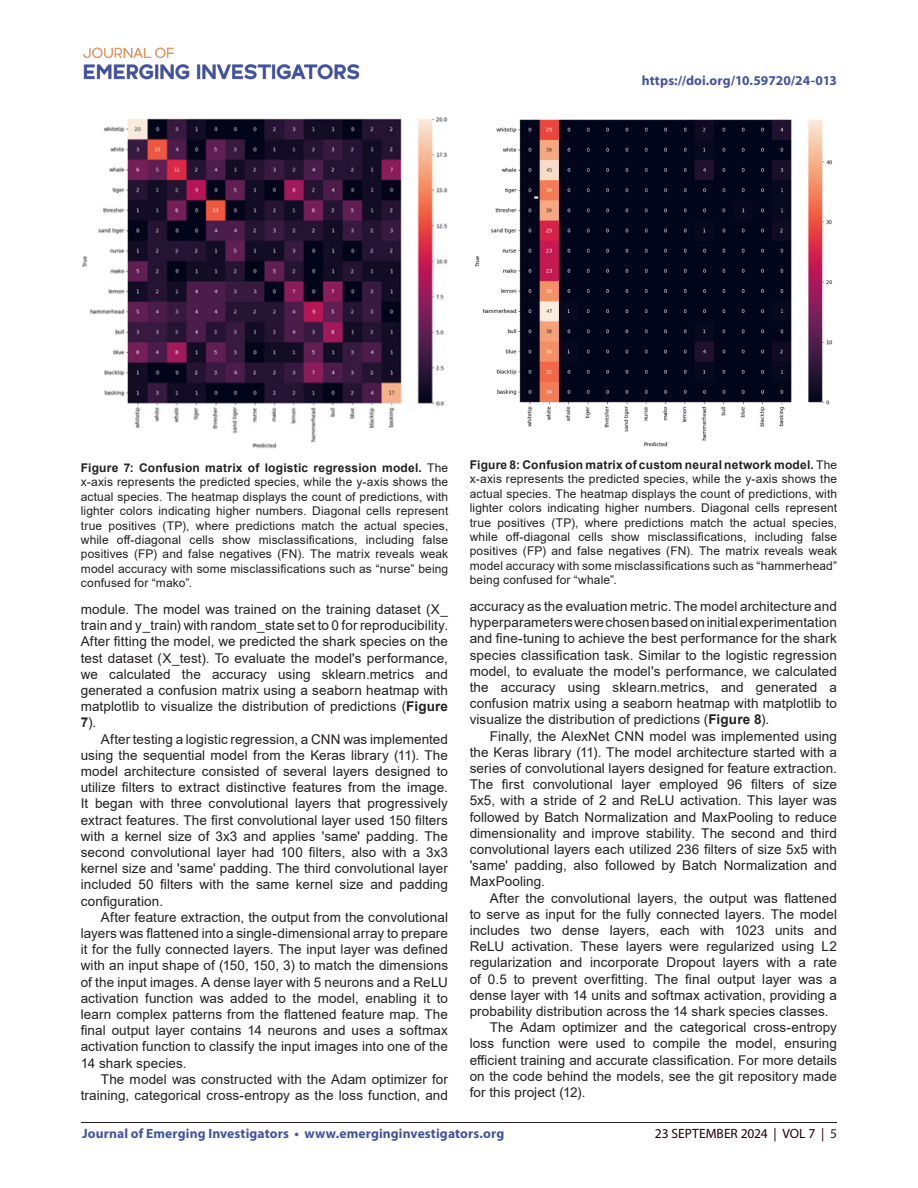
<style>
.page{position:relative;width:918px;height:1188px;background:#fff}
.page>*{position:absolute;margin:0;border:0;box-sizing:border-box;transform-origin:0 0}
.t1{font:13.5px/16.2px "Arial";letter-spacing:.005em;color:#231f20;text-align:justify}
.t2{font:700 13.5px "Myriad Pro";letter-spacing:.01em;color:#42549e}
.t3{font:13.5px "Myriad Pro";color:#230000}
.t4{font:12px/14.4px "Arial";letter-spacing:.01em;color:#231f20;text-align:justify}
.s1{font-weight:700}
.s2{color:#231f20}
</style>
<div class="page">
<hr style="left:81px;top:1122px;width:756px;height:1px;background:#231f20">
<img style="left:83px;top:47px;width:277px;height:33px">
<img style="left:82px;top:117px;width:366px;height:332px">
<img style="left:475px;top:119px;width:358px;height:328px">
<p class="t2" style="left:642px;top:72px;width:197px">https://doi.org/10.59720/24-013</p>
<p class="t4" style="left:81px;top:461px;width:369px"><span class="s1">Figure 7: Confusion matrix of logistic regression model.</span> The x-axis represents the predicted species, while the y-axis shows the actual species. The heatmap displays the count of predictions, with lighter colors indicating higher numbers. Diagonal cells represent true positives (TP), where predictions match the actual species, while off-diagonal cells show misclassifications, including false positives (FP) and false negatives (FN). The matrix reveals weak model accuracy with some misclassifications such as “nurse” being confused for “mako”.</p>
<p class="t4" style="left:470px;top:458px;width:369px"><span class="s1">Figure 8: Confusion matrix of custom neural network model.</span> The x-axis represents the predicted species, while the y-axis shows the actual species. The heatmap displays the count of predictions, with lighter colors indicating higher numbers. Diagonal cells represent true positives (TP), where predictions match the actual species, while off-diagonal cells show misclassifications, including false positives (FP) and false negatives (FN). The matrix reveals weak model accuracy with some misclassifications such as “hammerhead” being confused for “whale”.</p>
<p class="t1" style="left:81px;top:601px;width:369px">module. The model was trained on the training dataset (X_ train and y_train) with random_state set to 0 for reproducibility.<br>After fitting the model, we predicted the shark species on the test dataset (X_test). To evaluate the model's performance, we calculated the accuracy using sklearn.metrics and generated a confusion matrix using a seaborn heatmap with matplotlib to visualize the distribution of predictions (<span class="s1">Figure 7</span>).</p>
<p class="t1" style="left:81px;top:731px;width:369px;text-indent:20px">After testing a logistic regression, a CNN was implemented using the sequential model from the Keras library (11). The model architecture consisted of several layers designed to utilize filters to extract distinctive features from the image.<br>It began with three convolutional layers that progressively extract features. The first convolutional layer used 150 filters with a kernel size of 3x3 and applies 'same' padding. The second convolutional layer had 100 filters, also with a 3x3 kernel size and 'same' padding. The third convolutional layer included 50 filters with the same kernel size and padding configuration.</p>
<p class="t1" style="left:81px;top:909px;width:369px;text-indent:20px">After feature extraction, the output from the convolutional layers was flattened into a single-dimensional array to prepare it for the fully connected layers. The input layer was defined with an input shape of (150, 150, 3) to match the dimensions of the input images. A dense layer with 5 neurons and a ReLU activation function was added to the model, enabling it to learn complex patterns from the flattened feature map. The final output layer contains 14 neurons and uses a softmax activation function to classify the input images into one of the 14 shark species.</p>
<p class="t1" style="left:81px;top:1071px;width:369px;text-align:right">The model was constructed with the Adam optimizer for training, categorical cross-entropy as the loss function, and</p>
<p class="t1" style="left:470px;top:598px;width:369px">accuracy as the evaluation metric. The model architecture and hyperparameters were chosen based on initial experimentation and fine-tuning to achieve the best performance for the shark species classification task. Similar to the logistic regression model, to evaluate the model's performance, we calculated the accuracy using sklearn.metrics, and generated a confusion matrix using a seaborn heatmap with matplotlib to visualize the distribution of predictions (<span class="s1">Figure 8</span>).</p>
<p class="t1" style="left:470px;top:728px;width:369px;text-indent:20px">Finally, the AlexNet CNN model was implemented using the Keras library (11). The model architecture started with a series of convolutional layers designed for feature extraction.<br>The first convolutional layer employed 96 filters of size 5x5, with a stride of 2 and ReLU activation. This layer was followed by Batch Normalization and MaxPooling to reduce dimensionality and improve stability. The second and third convolutional layers each utilized 236 filters of size 5x5 with 'same' padding, also followed by Batch Normalization and MaxPooling.</p>
<p class="t1" style="left:470px;top:890px;width:369px;text-indent:20px">After the convolutional layers, the output was flattened to serve as input for the fully connected layers. The model includes two dense layers, each with 1023 units and ReLU activation. These layers were regularized using L2 regularization and incorporate Dropout layers with a rate of 0.5 to prevent overfitting. The final output layer was a dense layer with 14 units and softmax activation, providing a probability distribution across the 14 shark species classes.</p>
<p class="t1" style="left:470px;top:1019px;width:369px;text-indent:20px">The Adam optimizer and the categorical cross-entropy loss function were used to compile the model, ensuring efficient training and accurate classification. For more details on the code behind the models, see the git repository made for this project (12).</p>
<p class="t2" style="left:82px;top:1125px;width:424px">Journal of Emerging Investigators • www.emerginginvestigators.org</p>
<p class="t3" style="left:655px;top:1125px;width:184px">23 SEPTEMBER 2024 | VOL 7 | <span class="s2">5</span></p>
</div>
